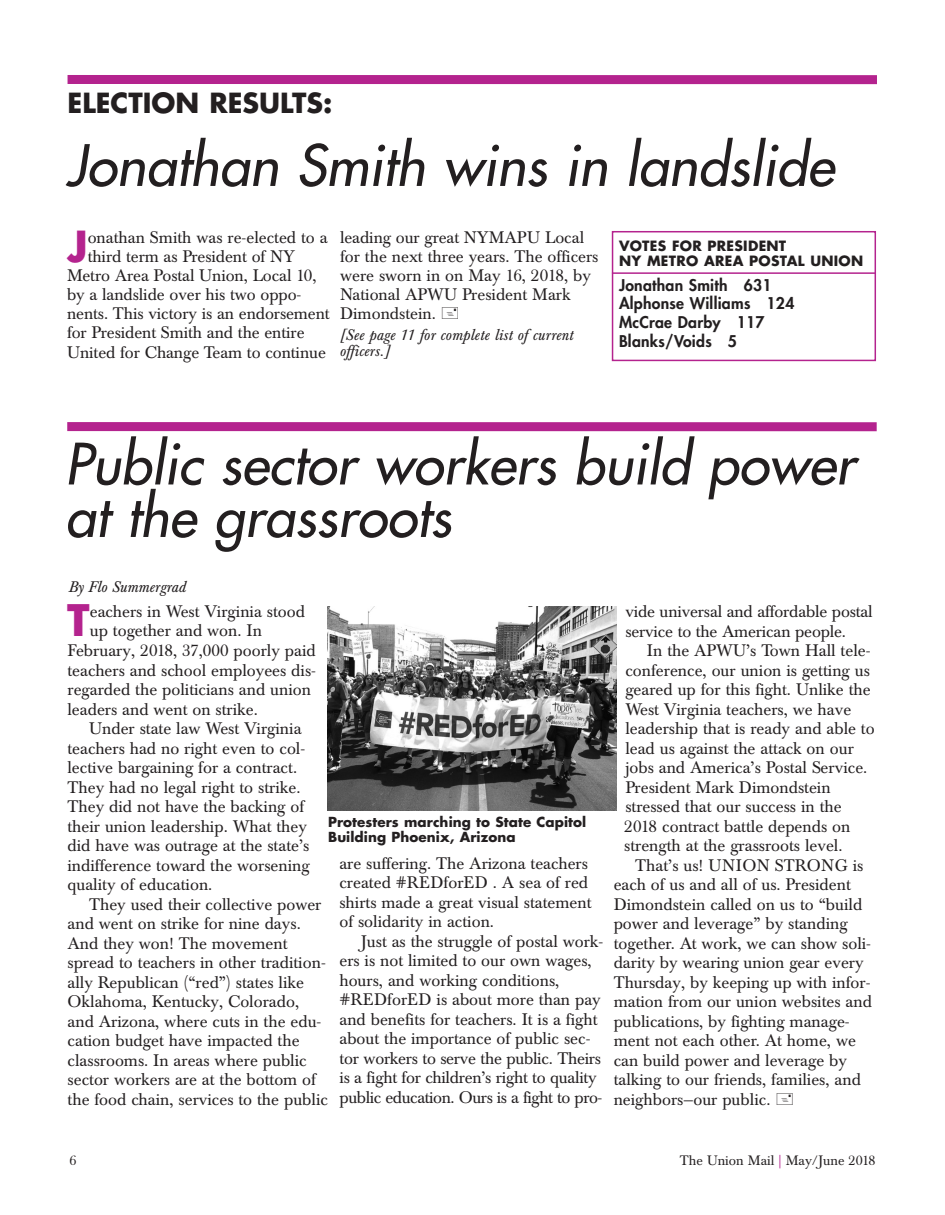
<style>
.page{position:relative;width:945px;height:1215px;background:#fff}
.page>*{position:absolute;margin:0;border:0;box-sizing:border-box;transform-origin:0 0}
.t1{font:italic 55.5px/52.5px "Futura";color:#231f20}
.t2{font:700 42.3px "Futura";color:#b4238e}
.t3{font:700 41.7px "Futura";color:#b4238e}
.t4{font:700 27px "Futura";color:#231f20}
.t5{font:16.5px/19.5px "Baskerville BE";color:#231f20}
.t6{font:800 15.75px/18.8px "Futura";letter-spacing:.015em;color:#231f20}
.t7{font:italic 15.15px "Baskerville BE";color:#231f20}
.t8{font:italic 15px/16.5px "Baskerville BE";letter-spacing:.01em;color:#231f20}
.t9{font:700 13.8px/15px "Futura";letter-spacing:.02em;color:#231f20}
.t10{font:700 13.5px/15px "Futura";letter-spacing:.005em;color:#231f20}
.t11{font:13.5px "Baskerville BE";color:#231f20}
.s1{color:#b4238e}
</style>
<div class="page">
<div style="left:68px;top:75px;width:809px;height:9px;background:#b4238e"></div>
<div style="left:67px;top:422px;width:810px;height:9px;background:#b4238e"></div>
<div style="left:612px;top:231px;width:264px;height:130px;border:2px solid #b4238e"></div>
<hr style="left:612px;top:272px;width:264px;height:2px;background:#b4238e">
<img style="left:327px;top:607px;width:289px;height:203px">
<h3 class="t4" style="left:68px;top:91px;width:266px">ELECTION RESULTS:</h3>
<h1 class="t1" style="left:66px;top:143px;width:769px">Jonathan Smith wins in landslide</h1>
<h3 class="t3" style="left:67px;top:227px;width:22px">J</h3>
<p class="t5" style="left:88px;top:229px;width:242px">onathan Smith was re-elected to a</p>
<p class="t5" style="left:88px;top:248px;width:209px">third term as President of NY</p>
<p class="t5" style="left:67px;top:268px;width:251px">Metro Area Postal Union, Local 10,</p>
<p class="t5" style="left:67px;top:287px;width:236px">by a landslide over his two oppo-</p>
<p class="t5" style="left:67px;top:306px;width:264px">nents. This victory is an endorsement</p>
<p class="t5" style="left:67px;top:325px;width:239px">for President Smith and the entire</p>
<p class="t5" style="left:67px;top:344px;width:260px">United for Change Team to continue</p>
<p class="t5" style="left:340px;top:229px;width:260px;line-height:19px">leading our great NYMAPU Local for the next three years. The officers were sworn in on May 16, 2018, by<br>National APWU President Mark<br>Dimondstein.</p>
<p class="t8" style="left:339px;top:328px;width:236px">[See page 11 for complete list of current officers.]</p>
<p class="t9" style="left:619px;top:239px;width:246px">VOTES FOR PRESIDENT<br>NY METRO AREA POSTAL UNION</p>
<p class="t6" style="left:619px;top:277px;width:177px">Jonathan Smith 631<br>Alphonse Williams 124<br>McCrae Darby 117<br>Blanks/Voids 5</p>
<h1 class="t1" style="left:65px;top:442px;width:792px">Public sector workers build power at the grassroots</h1>
<p class="t7" style="left:68px;top:581px;width:119px">By Flo Summergrad</p>
<h2 class="t2" style="left:67px;top:601px;width:24px">T</h2>
<p class="t5" style="left:90px;top:603px;width:217px">eachers in West Virginia stood</p>
<p class="t5" style="left:90px;top:623px;width:174px">up together and won. In</p>
<p class="t5" style="left:67px;top:642px;width:250px">February, 2018, 37,000 poorly paid</p>
<p class="t5" style="left:67px;top:662px;width:250px">teachers and school employees dis-</p>
<p class="t5" style="left:67px;top:682px;width:245px">regarded the politicians and union</p>
<p class="t5" style="left:67px;top:701px;width:192px">leaders and went on strike.</p>
<p class="t5" style="left:89px;top:721px;width:214px">Under state law West Virginia</p>
<p class="t5" style="left:67px;top:740px;width:239px">teachers had no right even to col-</p>
<p class="t5" style="left:67px;top:760px;width:231px">lective bargaining for a contract.</p>
<p class="t5" style="left:67px;top:779px;width:234px">They had no legal right to strike.</p>
<p class="t5" style="left:67px;top:799px;width:238px">They did not have the backing of</p>
<p class="t5" style="left:67px;top:818px;width:241px">their union leadership. What they</p>
<p class="t5" style="left:67px;top:838px;width:243px">did have was outrage at the state’s</p>
<p class="t5" style="left:68px;top:857px;width:244px">indifference toward the worsening</p>
<p class="t5" style="left:68px;top:877px;width:146px">quality of education.</p>
<p class="t5" style="left:89px;top:896px;width:234px">They used their collective power</p>
<p class="t5" style="left:68px;top:916px;width:235px">and went on strike for nine days.</p>
<p class="t5" style="left:68px;top:935px;width:222px">And they won! The movement</p>
<p class="t5" style="left:68px;top:955px;width:260px">spread to teachers in other tradition-</p>
<p class="t5" style="left:68px;top:974px;width:238px">ally Republican (“red”) states like</p>
<p class="t5" style="left:68px;top:994px;width:233px">Oklahoma, Kentucky, Colorado,</p>
<p class="t5" style="left:68px;top:1013px;width:255px">and Arizona, where cuts in the edu-</p>
<p class="t5" style="left:68px;top:1033px;width:234px">cation budget have impacted the</p>
<p class="t5" style="left:68px;top:1052px;width:241px">classrooms. In areas where public</p>
<p class="t5" style="left:68px;top:1072px;width:250px">sector workers are at the bottom of</p>
<p class="t5" style="left:68px;top:1091px;width:262px">the food chain, services to the public</p>
<p class="t10" style="left:328px;top:816px;width:260px">Protesters marching to State Capitol<br>Building Phoenix, Arizona</p>
<p class="t5" style="left:339px;top:855px;width:254px">are suffering. The Arizona teachers created #REDforED . A sea of red shirts made a great visual statement of solidarity in action.</p>
<p class="t5" style="left:339px;top:933px;width:265px;text-indent:22px">Just as the struggle of postal work&shy;ers is not limited to our own wages, hours, and working conditions, #REDforED is about more than pay and benefits for teachers. It is a fight about the importance of public sec&shy;tor workers to serve the public. Theirs is a fight for children’s right to quality public education. Ours is a fight to pro-</p>
<p class="t5" style="left:625px;top:604px;width:249px">vide universal and affordable postal service to the American people.</p>
<p class="t5" style="left:624px;top:643px;width:252px;text-indent:23px">In the APWU’s Town Hall tele&shy;conference, our union is getting us geared up for this fight. Unlike the<br>West Virginia teachers, we have leadership that is ready and able to lead us against the attack on our jobs and America’s Postal Service.<br>President Mark Dimondstein stressed that our success in the<br>2018 contract battle depends on strength at the grassroots level.</p>
<p class="t5" style="left:614px;top:857px;width:260px;text-indent:22px">That’s us! UNION STRONG is each of us and all of us. President<br>Dimondstein called on us to “build power and leverage” by standing together. At work, we can show soli&shy;darity by wearing union gear every<br>Thursday, by keeping up with infor&shy;mation from our union websites and publications, by fighting manage&shy;ment not each other. At home, we can build power and leverage by talking to our friends, families, and neighbors—our public.</p>
<p class="t11" style="left:70px;top:1155px;width:9px">6</p>
<p class="t11" style="left:680px;top:1155px;width:197px">The Union Mail <span class="s1">|</span> May/June 2018</p>
</div>
